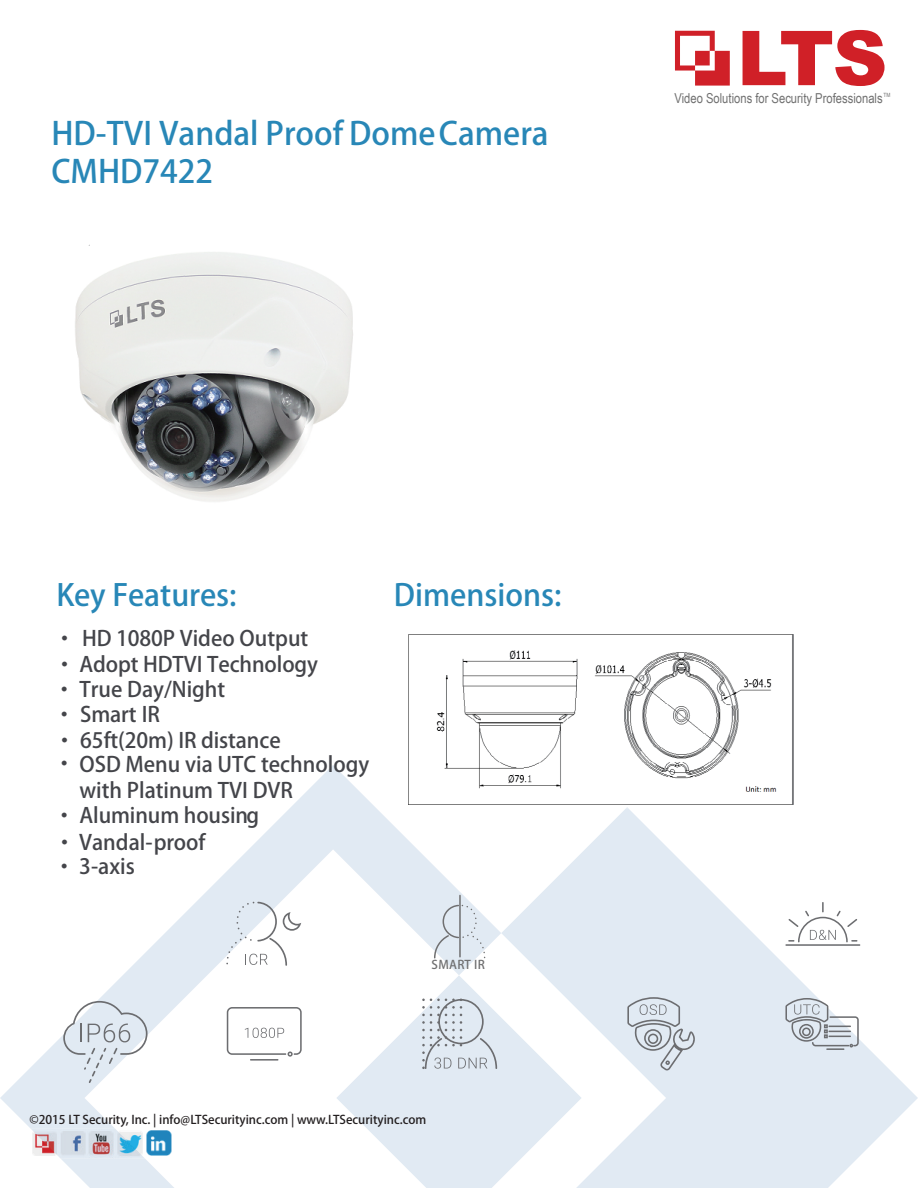
<style>
.page{position:relative;width:918px;height:1188px;background:#fff}
.page>*{position:absolute;margin:0;border:0;box-sizing:border-box;transform-origin:0 0}
.t1{font:31.5px/37.8px "Roboto";color:#2887b7}
.t2{font:30px "Roboto";color:#2887b7}
.t3{font:21px/25.2px "Roboto";color:#44454a}
.t4{font:13.65px "Arial Narrow";color:#707070}
.t5{font:500 12px "Roboto";color:#231f20}
.t6{font:300 12px "Roboto";letter-spacing:.025em;color:#707071}
.t7{font:5.7px "Arial Narrow";color:#707070}
</style>
<div class="page">
<svg style="left:0;top:765px;width:918px;height:423px"></svg>
<img style="left:31px;top:1129px;width:114px;height:30px">
<svg style="left:226px;top:902px;width:75px;height:64px"></svg>
<svg style="left:433px;top:904px;width:53px;height:55px;background:#dde5ed"></svg>
<hr style="left:459px;top:895px;width:2px;height:62px;background:#707071">
<svg style="left:788px;top:902px;width:69px;height:40px"></svg>
<hr style="left:785px;top:944px;width:75px;height:2px;background:#6c6d70">
<hr style="left:250px;top:1059px;width:28px;height:2px;background:#6c6d70">
<svg style="left:227px;top:1007px;width:75px;height:50px"></svg>
<svg style="left:422px;top:999px;width:75px;height:70px;background:#d2dae2"></svg>
<svg style="left:785px;top:998px;width:74px;height:52px"></svg>
<svg style="left:627px;top:997px;width:68px;height:73px;background:#cdd5dd"></svg>
<svg style="left:62px;top:1000px;width:86px;height:85px"></svg>
<svg style="left:675px;top:31px;width:55px;height:55px"></svg>
<svg style="left:743px;top:30px;width:142px;height:56px"></svg>
<img style="left:406px;top:634px;width:387px;height:171px">
<img style="left:75px;top:244px;width:278px;height:258px">
<h1 class="t1" style="left:51px;top:116px;width:499px">HD-TVI Vandal Proof Dome Camera<br>CMHD7422</h1>
<p class="t4" style="left:674px;top:88px;width:210px">Video Solutions for Security Professionals</p>
<p class="t7" style="left:884px;top:91px;width:8px">TM</p>
<h2 class="t2" style="left:56px;top:577px;width:182px">Key Features:</h2>
<p class="t3" style="left:54px;top:627px;width:266px">· HD 1080P Video Output · Adopt HDTVI Technology · True Day/Night<br>· Smart IR</p>
<p class="t3" style="left:54px;top:753px;width:317px">· OSD Menu via UTC technology</p>
<p class="t3" style="left:54px;top:803px;width:207px;line-height:26.7px">· Aluminum housing · Vandal-proof</p>
<p class="t3" style="left:54px;top:728px;width:228px">· 65ft(20m) IR distance</p>
<p class="t3" style="left:79px;top:778px;width:215px">with Platinum TVI DVR</p>
<p class="t3" style="left:54px;top:854px;width:83px">· 3-axis</p>
<h2 class="t2" style="left:394px;top:577px;width:169px">Dimensions:</h2>
<p class="t6" style="left:432px;top:957px;width:55px">SMART IR</p>
<p class="t5" style="left:29px;top:1112px;width:398px">©2015 LT Security, Inc. | info@LTSecurityinc.com | www.LTSecurityinc.com</p>
</div>
